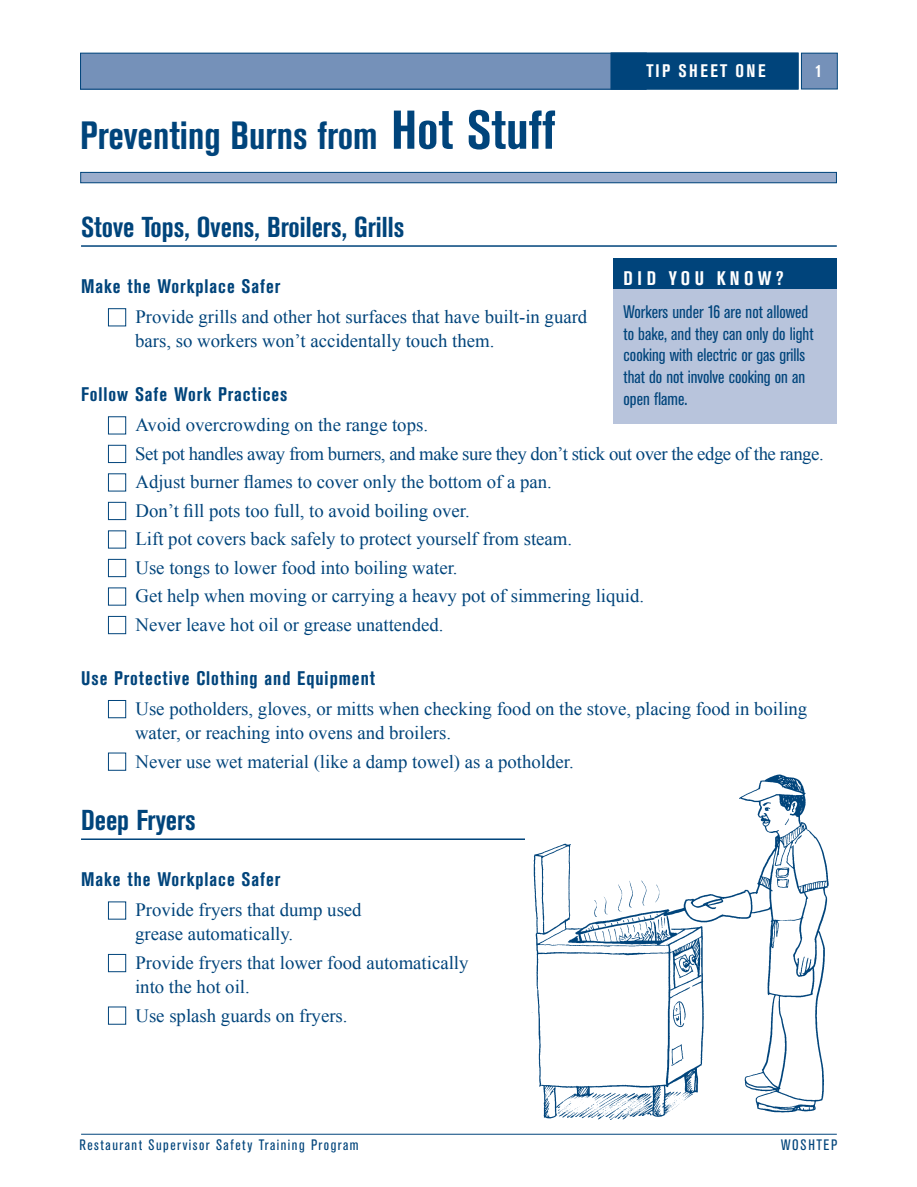
<style>
.page{position:relative;width:917px;height:1187px;background:#fff}
.page>*{position:absolute;margin:0;border:0;box-sizing:border-box;transform-origin:0 0}
.t1{font:700 condensed 39px "Akzidenz Grotesk BE";color:#00447b}
.t2{font:700 condensed 28.5px "Akzidenz Grotesk BE";color:#00447b}
.t3{font:700 condensed 19.5px "Akzidenz Grotesk BE";letter-spacing:.05em;color:#00447b}
.t4{font:700 condensed 19.5px "Akzidenz Grotesk BE";letter-spacing:.235em;color:#fff}
.t5{font:18.75px/28.5px "Times New Roman";color:#00447b}
.t6{font:condensed 18px/21.6px "Akzidenz Grotesk BE";color:#00447b}
.t7{font:700 condensed 18px "Akzidenz Grotesk BE";letter-spacing:.14em;color:#fff}
.t8{font:condensed 15px "Akzidenz Grotesk BE";letter-spacing:.1em;color:#00447b}
.t9{font:condensed 15px "Akzidenz Grotesk BE";letter-spacing:.12em;color:#00447b}
.s1{font-size:54px}
</style>
<div class="page">
<div style="left:80px;top:53px;width:566px;height:36px;background:#7591b9"></div>
<div style="left:80px;top:53px;width:566px;height:36px;border:1px solid #00447b"></div>
<div style="left:801px;top:53px;width:36px;height:36px;background:#7591b9"></div>
<div style="left:800px;top:53px;width:37px;height:36px;border:1px solid #00447b"></div>
<hr style="left:81px;top:1133px;width:755px;height:1px;background:#00447b">
<hr style="left:81px;top:245px;width:755px;height:2px;background:#00447b">
<hr style="left:81px;top:838px;width:755px;height:1px;background:#00447b">
<div style="left:108px;top:308px;width:18px;height:18px;border:1px solid #00447b"></div>
<div style="left:108px;top:416px;width:18px;height:18px;border:1px solid #00447b"></div>
<div style="left:108px;top:445px;width:18px;height:18px;border:1px solid #00447b"></div>
<div style="left:108px;top:473px;width:18px;height:18px;border:1px solid #00447b"></div>
<div style="left:108px;top:502px;width:18px;height:18px;border:1px solid #00447b"></div>
<div style="left:108px;top:530px;width:18px;height:18px;border:1px solid #00447b"></div>
<div style="left:108px;top:559px;width:18px;height:18px;border:1px solid #00447b"></div>
<div style="left:108px;top:587px;width:18px;height:18px;border:1px solid #00447b"></div>
<div style="left:108px;top:616px;width:18px;height:18px;border:1px solid #00447b"></div>
<div style="left:108px;top:700px;width:18px;height:18px;border:1px solid #00447b"></div>
<div style="left:108px;top:752px;width:18px;height:18px;border:1px solid #00447b"></div>
<div style="left:108px;top:901px;width:18px;height:18px;border:1px solid #00447b"></div>
<div style="left:108px;top:953px;width:18px;height:18px;border:1px solid #00447b"></div>
<div style="left:108px;top:1006px;width:18px;height:18px;border:1px solid #00447b"></div>
<div style="left:81px;top:172px;width:755px;height:11px;background:#9badcc"></div>
<div style="left:80px;top:172px;width:756px;height:11px;border:1px solid #00447b"></div>
<img style="left:524px;top:774px;width:312px;height:346px">
<div style="left:612px;top:288px;width:224px;height:135px;background:#b8c4dc"></div>
<div style="left:613px;top:258px;width:223px;height:30px;background:#00447b"></div>
<div style="left:611px;top:53px;width:186px;height:36px;background:#00447b"></div>
<h1 class="t1" style="left:80px;top:113px;width:476px">Preventing Burns from <span class="s1">Hot Stuff</span></h1>
<p class="t7" style="left:646px;top:61px;width:120px">TIP SHEET ONE</p>
<p class="t7" style="left:815px;top:61px;width:9px">1</p>
<h2 class="t2" style="left:81px;top:210px;width:325px">Stove Tops, Ovens, Broilers, Grills</h2>
<p class="t3" style="left:81px;top:275px;width:201px">Make the Workplace Safer</p>
<p class="t5" style="left:135px;top:304px;width:453px;line-height:24px">Provide grills and other hot surfaces that have built-in guard bars, so workers won’t accidentally touch them.</p>
<p class="t3" style="left:81px;top:383px;width:208px">Follow Safe Work Practices</p>
<p class="t5" style="left:135px;top:410px;width:689px">Avoid overcrowding on the range tops.<br>Set pot handles away from burners, and make sure they don’t stick out over the edge of the range.<br>Adjust burner flames to cover only the bottom of a pan.<br>Don’t fill pots too full, to avoid boiling over.<br>Lift pot covers back safely to protect yourself from steam.<br>Use tongs to lower food into boiling water.<br>Get help when moving or carrying a heavy pot of simmering liquid.<br>Never leave hot oil or grease unattended.</p>
<p class="t3" style="left:81px;top:667px;width:295px">Use Protective Clothing and Equipment</p>
<p class="t5" style="left:135px;top:696px;width:673px;line-height:24px">Use potholders, gloves, or mitts when checking food on the stove, placing food in boiling water, or reaching into ovens and broilers.</p>
<p class="t5" style="left:135px;top:746px;width:439px">Never use wet material (like a damp towel) as a potholder.</p>
<h2 class="t2" style="left:81px;top:803px;width:116px">Deep Fryers</h2>
<p class="t3" style="left:81px;top:868px;width:201px">Make the Workplace Safer</p>
<p class="t5" style="left:135px;top:897px;width:228px;line-height:24px">Provide fryers that dump used grease automatically.</p>
<p class="t5" style="left:135px;top:950px;width:335px;line-height:24px">Provide fryers that lower food automatically into the hot oil.</p>
<p class="t5" style="left:135px;top:1000px;width:213px">Use splash guards on fryers.</p>
<p class="t4" style="left:623px;top:266px;width:161px">DID YOU KNOW?</p>
<p class="t6" style="left:623px;top:301px;width:191px">Workers under 16 are not allowed to bake, and they can only do light cooking with electric or gas grills that do not involve cooking on an open flame.</p>
<p class="t8" style="left:79px;top:1135px;width:280px">Restaurant Supervisor Safety Training Program</p>
<p class="t9" style="left:780px;top:1135px;width:58px">WOSHTEP</p>
</div>
